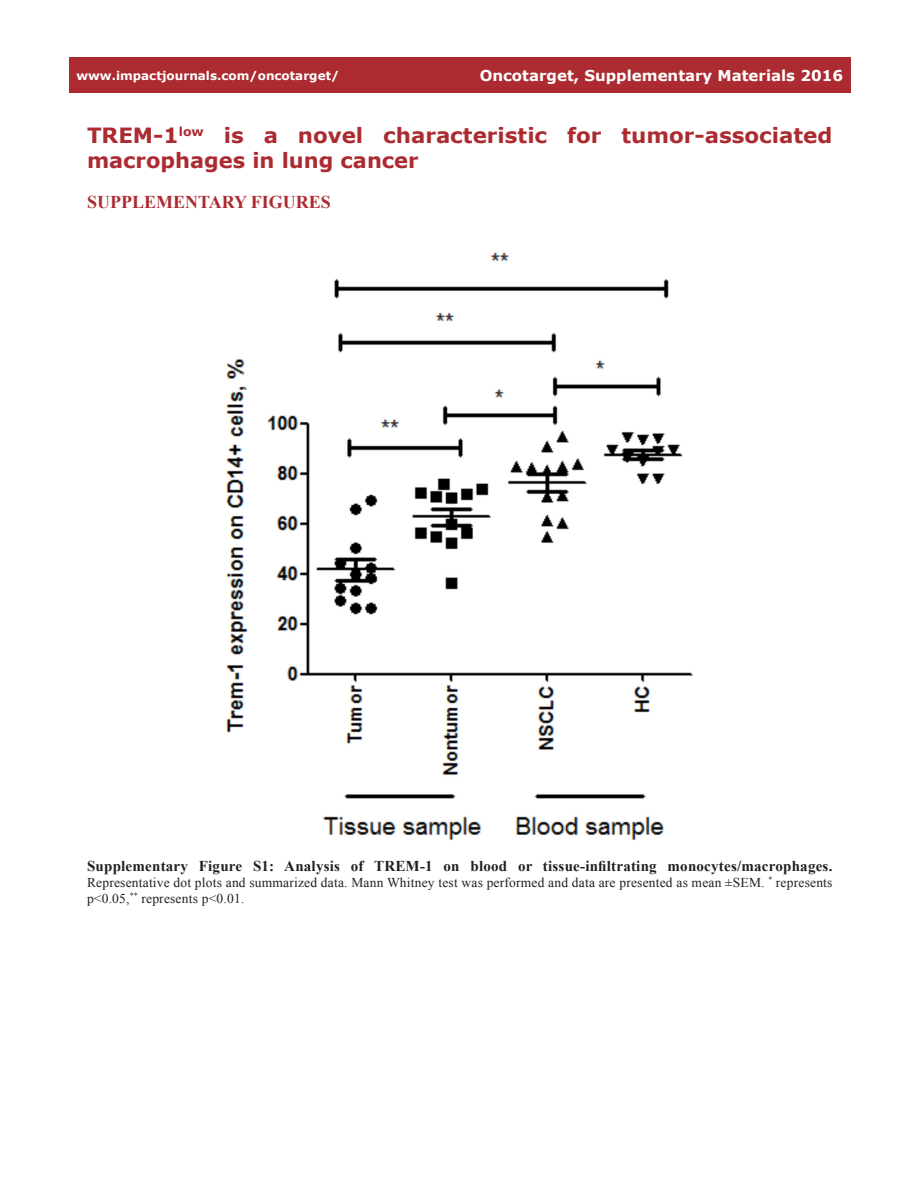
<style>
.page{position:relative;width:918px;height:1188px;background:#fff}
.page>*{position:absolute;margin:0;border:0;box-sizing:border-box;transform-origin:0 0}
.t1{font:700 21px/25.2px "Verdana";color:#ac2b31}
.Heading{font:700 18px "Times New Roman";color:#ac2b31}
.figuretext{font:700 15px "Times New Roman";letter-spacing:.015em;color:#231f20}
.t2{font:700 15px "Verdana";color:#fff}
.figuretext-2{font:13.5px/16.2px "Times New Roman";letter-spacing:.015em;color:#231f20}
.t3{font:700 12px "Verdana";color:#fff}
</style>
<div class="page">
<div style="left:69px;top:57px;width:781px;height:36px;background:#ac2b31"></div>
<img style="left:226px;top:252px;width:467px;height:588px">
<p class="t3" style="left:76px;top:67px;width:264px">www.impactjournals.com/oncotarget/</p>
<p class="t2" style="left:480px;top:65px;width:365px">Oncotarget, Supplementary Materials 2016</p>
<p class="t1" style="left:87px;top:122px;width:747px">TREM-1<sup>low</sup> is a novel characteristic for tumor-associated macrophages in lung cancer</p>
<p class="Heading" style="left:87px;top:189px;width:245px">SUPPLEMENTARY FIGURES</p>
<p class="figuretext" style="left:87px;top:855px;width:747px">Supplementary Figure S1: Analysis of TREM-1 on blood or tissue-infiltrating monocytes/macrophages.</p>
<p class="figuretext-2" style="left:87px;top:874px;width:747px">Representative dot plots and summarized data. Mann Whitney test was performed and data are presented as mean ±SEM. <sup>*</sup> represents p&lt;0.05,<sup>**</sup> represents p&lt;0.01.</p>
</div>
